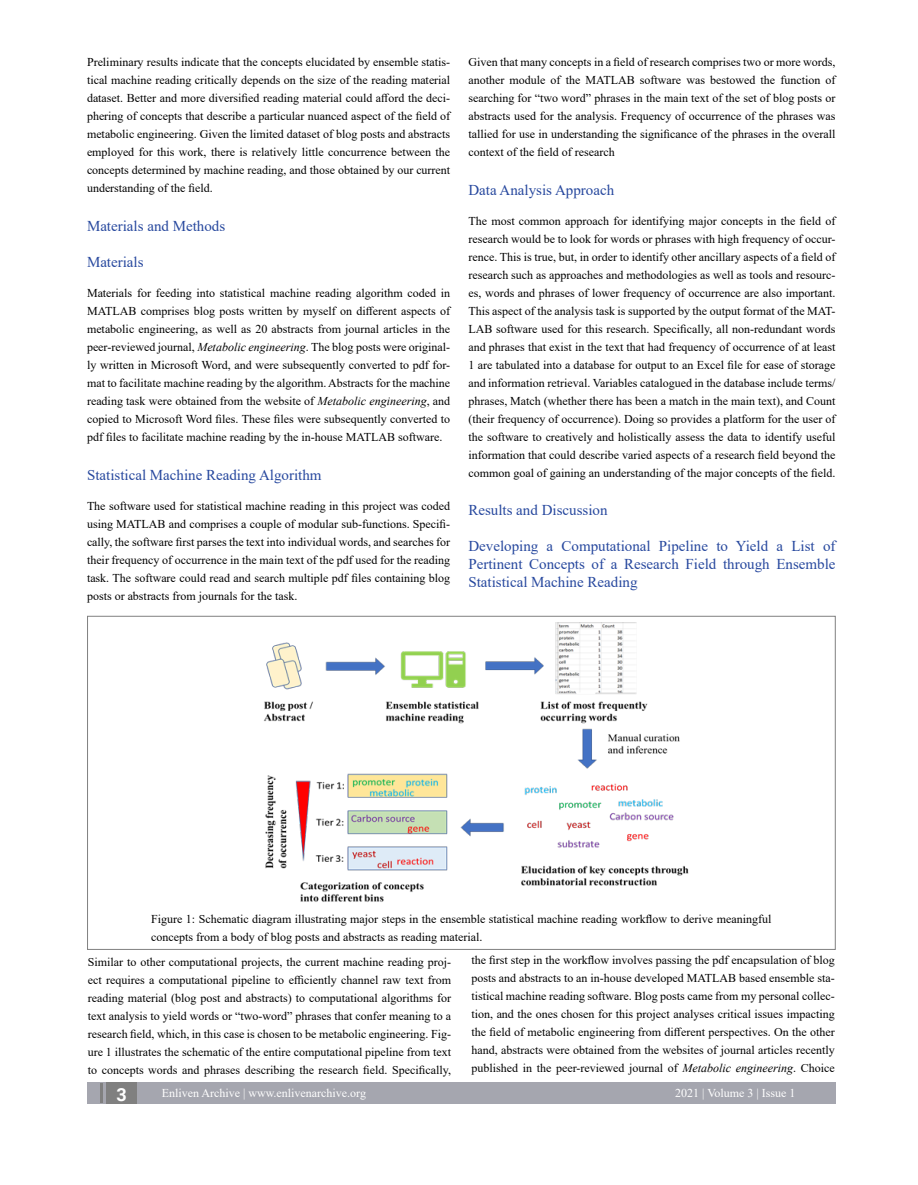
<style>
.page{position:relative;width:918px;height:1185px;background:#fff}
.page>*{position:absolute;margin:0;border:0;box-sizing:border-box;transform-origin:0 0}
.t1{font:700 18px "Roboto";color:#fff}
.t2{font:15px/18px "Times New Roman";color:#27489e;text-align:justify}
.t3{font:12px/18px "Times New Roman";color:#000;text-align:justify}
.t4{font:12px "Times New Roman";color:#fff}
.s1{font-style:italic}
</style>
<div class="page">
<div style="left:87px;top:1082px;width:749px;height:22px;background:#a5a6af"></div>
<hr style="left:100px;top:1084px;width:3px;height:19px;background:#808080">
<div style="left:106px;top:1083px;width:31px;height:21px;background:#808080"></div>
<div style="left:87px;top:616px;width:749px;height:334px;background:#fff;border:1px solid #808080"></div>
<img style="left:264px;top:622px;width:425px;height:280px">
<p class="t3" style="left:87px;top:53px;width:365px">Preliminary results indicate that the concepts elucidated by ensemble statis&shy;tical machine reading critically depends on the size of the reading material dataset. Better and more diversified reading material could afford the deci&shy;phering of concepts that describe a particular nuanced aspect of the field of metabolic engineering. Given the limited dataset of blog posts and abstracts employed for this work, there is relatively little concurrence between the concepts determined by machine reading, and those obtained by our current understanding of the field.</p>
<p class="t2" style="left:87px;top:217px;width:140px">Materials and Methods</p>
<p class="t2" style="left:87px;top:253px;width:58px">Materials</p>
<p class="t3" style="left:87px;top:284px;width:365px">Materials for feeding into statistical machine reading algorithm coded in MATLAB comprises blog posts written by myself on different aspects of metabolic engineering, as well as 20 abstracts from journal articles in the peer-reviewed journal, <span class="s1">Metabolic engineering</span>. The blog posts were original&shy;ly written in Microsoft Word, and were subsequently converted to pdf for&shy;mat to facilitate machine reading by the algorithm. Abstracts for the machine reading task were obtained from the website of <span class="s1">Metabolic engineering</span>, and copied to Microsoft Word files. These files were subsequently converted to pdf files to facilitate machine reading by the in-house MATLAB software.</p>
<p class="t2" style="left:87px;top:466px;width:236px">Statistical Machine Reading Algorithm</p>
<p class="t3" style="left:87px;top:497px;width:365px">The software used for statistical machine reading in this project was coded using MATLAB and comprises a couple of modular sub-functions. Specifi&shy;cally, the software first parses the text into individual words, and searches for their frequency of occurrence in the main text of the pdf used for the reading task. The software could read and search multiple pdf files containing blog posts or abstracts from journals for the task.</p>
<p class="t3" style="left:468px;top:53px;width:369px">Given that many concepts in a field of research comprises two or more words, another module of the MATLAB software was bestowed the function of searching for “two word” phrases in the main text of the set of blog posts or abstracts used for the analysis. Frequency of occurrence of the phrases was tallied for use in understanding the significance of the phrases in the overall context of the field of research</p>
<p class="t2" style="left:468px;top:181px;width:147px">Data Analysis Approach</p>
<p class="t3" style="left:468px;top:212px;width:369px">The most common approach for identifying major concepts in the field of research would be to look for words or phrases with high frequency of occur&shy;rence. This is true, but, in order to identify other ancillary aspects of a field of research such as approaches and methodologies as well as tools and resourc&shy;es, words and phrases of lower frequency of occurrence are also important.<br>This aspect of the analysis task is supported by the output format of the MAT-LAB software used for this research. Specifically, all non-redundant words and phrases that exist in the text that had frequency of occurrence of at least 1 are tabulated into a database for output to an Excel file for ease of storage and information retrieval. Variables catalogued in the database include terms/ phrases, Match (whether there has been a match in the main text), and Count (their frequency of occurrence). Doing so provides a platform for the user of the software to creatively and holistically assess the data to identify useful information that could describe varied aspects of a research field beyond the common goal of gaining an understanding of the major concepts of the field.</p>
<p class="t2" style="left:468px;top:500px;width:141px">Results and Discussion</p>
<p class="t2" style="left:468px;top:536px;width:369px">Developing a Computational Pipeline to Yield a List of Pertinent Concepts of a Research Field through Ensemble Statistical Machine Reading</p>
<p class="t3" style="left:151px;top:910px;width:622px">Figure 1: Schematic diagram illustrating major steps in the ensemble statistical machine reading workflow to derive meaningful concepts from a body of blog posts and abstracts as reading material.</p>
<p class="t3" style="left:88px;top:953px;width:365px">Similar to other computational projects, the current machine reading proj&shy;ect requires a computational pipeline to efficiently channel raw text from reading material (blog post and abstracts) to computational algorithms for text analysis to yield words or “two-word” phrases that confer meaning to a research field, which, in this case is chosen to be metabolic engineering. Fig&shy;ure 1 illustrates the schematic of the entire computational pipeline from text to concepts words and phrases describing the research field. Specifically,</p>
<p class="t3" style="left:471px;top:951px;width:365px">the first step in the workflow involves passing the pdf encapsulation of blog posts and abstracts to an in-house developed MATLAB based ensemble sta&shy;tistical machine reading software. Blog posts came from my personal collec&shy;tion, and the ones chosen for this project analyses critical issues impacting the field of metabolic engineering from different perspectives. On the other hand, abstracts were obtained from the websites of journal articles recently published in the peer-reviewed journal of <span class="s1">Metabolic engineering</span>. Choice</p>
<h1 class="t1" style="left:116px;top:1082px;width:12px">3</h1>
<p class="t4" style="left:162px;top:1085px;width:206px">Enliven Archive | www.enlivenarchive.org</p>
<p class="t4" style="left:675px;top:1084px;width:122px">2021 | Volume 3 | Issue 1</p>
</div>
